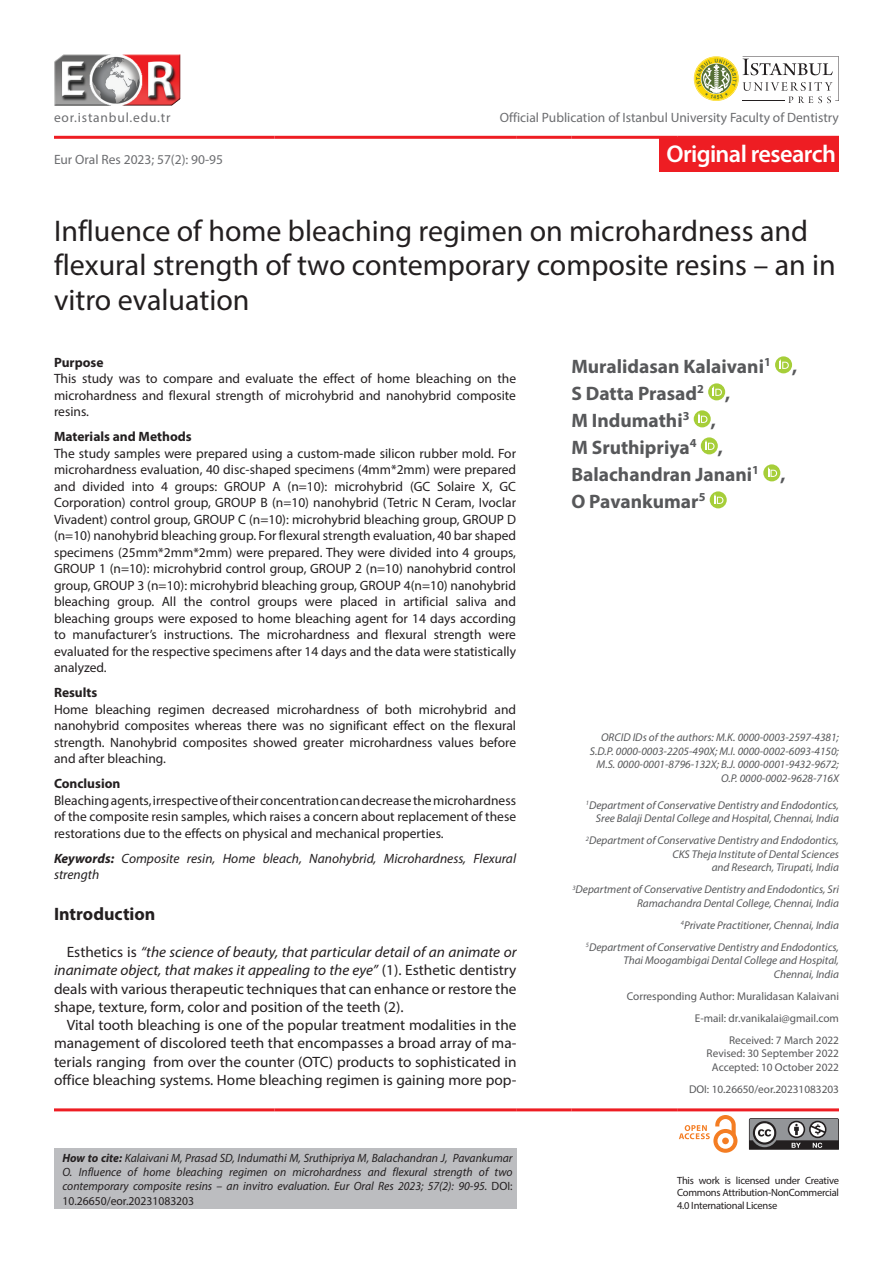
<style>
.page{position:relative;width:893px;height:1263px;background:#fff}
.page>*{position:absolute;margin:0;border:0;box-sizing:border-box;transform-origin:0 0}
.t1{font:30px/34.5px "Myriad Pro";color:#231f20}
.t2{font:600 24.3px "Myriad Pro";letter-spacing:-.025em;color:#fff}
.t3{font:700 19.5px/27px "Myriad Pro";color:#57585a}
.t4{font:700 18px "Myriad Pro";color:#231f20}
.t5{font:15px/18.3px "Myriad Pro";color:#231f20;text-align:justify}
.t6{font:13.5px/16.5px "Myriad Pro";color:#231f20;text-align:justify}
.t7{font:13.5px "Myriad Pro";color:#6c6d70}
.t8{font:italic 13.5px/16.5px "Myriad Pro";color:#231f20}
.t9{font:700 13.5px "Myriad Pro";color:#231f20}
.t10{font:13.5px "Myriad Pro";letter-spacing:.06em;color:#6c6d70}
.t11{font:italic 12px/14.4px "Myriad Pro";color:#231f20;text-align:justify}
.t12{font:italic 11.25px/13.5px "Myriad Pro";color:#57585a;text-align:right}
.t13{font:11.25px/22px "Myriad Pro";color:#57585a;text-align:right}
.t14{font:10.5px/12.6px "Myriad Pro";letter-spacing:-.025em;color:#231f20;text-align:justify}
.s1{font-weight:700}
.s2{font-style:italic}
.s3{font-style:normal}
</style>
<div class="page">
<div style="left:659px;top:137px;width:180px;height:34px;background:#ee1d23"></div>
<div style="left:54px;top:1148px;width:463px;height:61px;background:#bcbdc0"></div>
<hr style="left:54px;top:136px;width:220px;height:3px;background:#ee1d23">
<hr style="left:274px;top:136px;width:243px;height:3px;background:#ee1d23">
<hr style="left:517px;top:136px;width:54px;height:3px;background:#ee1d23">
<hr style="left:571px;top:136px;width:88px;height:3px;background:#ee1d23">
<hr style="left:659px;top:136px;width:18px;height:3px;background:#ee1d23">
<hr style="left:677px;top:136px;width:162px;height:3px;background:#ee1d23">
<hr style="left:571px;top:1108px;width:88px;height:3px;background:#ee1d23">
<hr style="left:659px;top:1108px;width:18px;height:3px;background:#ee1d23">
<hr style="left:677px;top:1108px;width:162px;height:3px;background:#ee1d23">
<hr style="left:54px;top:1108px;width:220px;height:3px;background:#ee1d23">
<hr style="left:274px;top:1108px;width:243px;height:3px;background:#ee1d23">
<hr style="left:517px;top:1108px;width:54px;height:3px;background:#ee1d23">
<img style="left:54px;top:54px;width:127px;height:51px">
<svg style="left:694px;top:56px;width:145px;height:47px"></svg>
<svg style="left:775px;top:356px;width:17px;height:17px"></svg>
<svg style="left:780px;top:360px;width:9px;height:9px"></svg>
<svg style="left:708px;top:383px;width:17px;height:17px"></svg>
<svg style="left:713px;top:387px;width:9px;height:9px"></svg>
<div style="left:694px;top:410px;width:17px;height:17px;background:#a6ce39;border-radius:50%"></div>
<svg style="left:698px;top:414px;width:9px;height:9px"></svg>
<div style="left:701px;top:437px;width:17px;height:17px;background:#a6ce39;border-radius:50%"></div>
<svg style="left:705px;top:441px;width:9px;height:9px"></svg>
<div style="left:763px;top:464px;width:17px;height:17px;background:#a6ce39;border-radius:50%"></div>
<svg style="left:768px;top:468px;width:9px;height:9px"></svg>
<div style="left:710px;top:491px;width:17px;height:17px;background:#a6ce39;border-radius:50%"></div>
<svg style="left:714px;top:495px;width:9px;height:9px"></svg>
<svg style="left:749px;top:1118px;width:90px;height:32px;background:#787779"></svg>
<svg style="left:679px;top:1115px;width:58px;height:38px"></svg>
<p class="t10" style="left:54px;top:110px;width:118px">eor.istanbul.edu.tr</p>
<p class="t7" style="left:500px;top:110px;width:341px">Official Publication of Istanbul University Faculty of Dentistry</p>
<p class="t7" style="left:54px;top:152px;width:171px">Eur Oral Res 2023; 57(2): 90-95</p>
<h2 class="t2" style="left:666px;top:138px;width:171px">Original research</h2>
<h1 class="t1" style="left:54px;top:213px;width:783px">Influence of home bleaching regimen on microhardness and flexural strength of two contemporary composite resins – an in vitro evaluation</h1>
<p class="t9" style="left:54px;top:353px;width:51px">Purpose</p>
<p class="t6" style="left:54px;top:370px;width:464px">This study was to compare and evaluate the effect of home bleaching on the microhardness and flexural strength of microhybrid and nanohybrid composite resins.</p>
<p class="t9" style="left:54px;top:428px;width:139px">Materials and Methods</p>
<p class="t6" style="left:54px;top:444px;width:464px">The study samples were prepared using a custom-made silicon rubber mold. For microhardness evaluation, 40 disc-shaped specimens (4mm*2mm) were prepared and divided into 4 groups: GROUP A (n=10): microhybrid (GC Solaire X, GC Corporation) control group, GROUP B (n=10) nanohybrid (Tetric N Ceram, Ivoclar Vivadent) control group, GROUP C (n=10): microhybrid bleaching group, GROUP D (n=10) nanohybrid bleaching group. For flexural strength evaluation, 40 bar shaped specimens (25mm*2mm*2mm) were prepared. They were divided into 4 groups, GROUP 1 (n=10): microhybrid control group, GROUP 2 (n=10) nanohybrid control group, GROUP 3 (n=10): microhybrid bleaching group, GROUP 4(n=10) nanohybrid bleaching group. All the control groups were placed in artificial saliva and bleaching groups were exposed to home bleaching agent for 14 days according to manufacturer’s instructions. The microhardness and flexural strength were evaluated for the respective specimens after 14 days and the data were statistically analyzed.</p>
<p class="t9" style="left:54px;top:684px;width:45px">Results</p>
<p class="t6" style="left:54px;top:700px;width:464px">Home bleaching regimen decreased microhardness of both microhybrid and nanohybrid composites whereas there was no significant effect on the flexural strength. Nanohybrid composites showed greater microhardness values before and after bleaching.</p>
<p class="t9" style="left:54px;top:775px;width:68px">Conclusion</p>
<p class="t6" style="left:54px;top:791px;width:464px">Bleaching agents, irrespective of their concentration can decrease the microhardness of the composite resin samples, which raises a concern about replacement of these restorations due to the effects on physical and mechanical properties.</p>
<p class="t8" style="left:54px;top:849px;width:464px"><span class="s1">Keywords:</span> Composite resin, Home bleach, Nanohybrid, Microhardness, Flexural strength</p>
<h3 class="t4" style="left:54px;top:902px;width:103px">Introduction</h3>
<p class="t5" style="left:54px;top:942px;width:464px;text-indent:13px">Esthetics is <span class="s2">“the science of beauty, that particular detail of an animate or inanimate object, that makes it appealing to the eye”</span> (1). Esthetic dentistry deals with various therapeutic techniques that can enhance or restore the shape, texture, form, color and position of the teeth (2).</p>
<p class="t5" style="left:54px;top:1016px;width:464px;text-indent:13px">Vital tooth bleaching is one of the popular treatment modalities in the management of discolored teeth that encompasses a broad array of ma&shy;terials ranging from over the counter (OTC) products to sophisticated in office bleaching systems. Home bleaching regimen is gaining more pop-</p>
<p class="t11" style="left:63px;top:1150px;width:452px"><span class="s1">How to cite:</span> Kalaivani M, Prasad SD, Indumathi M, Sruthipriya M, Balachandran J, Pavankumar O. Influence of home bleaching regimen on microhardness and flexural strength of two contemporary composite resins – an invitro evaluation. Eur Oral Res 2023; 57(2): 90-95. <span class="s3">DOI:<br>10.26650/eor.20231083203</span></p>
<h3 class="t3" style="left:571px;top:353px;width:227px">Muralidasan Kalaivani<sup>1</sup> ,<br>S Datta Prasad<sup>2</sup> ,<br>M Indumathi<sup>3</sup> ,<br>M Sruthipriya<sup>4</sup> ,<br>Balachandran Janani<sup>1</sup> ,<br>O Pavankumar<sup>5</sup></h3>
<p class="t12" style="left:590px;top:731px;width:251px">ORCID IDs of the authors: M.K. 0000-0003-2597-4381; S.D.P. 0000-0003-2205-490X; M.I. 0000-0002-6093-4150; M.S. 0000-0001-8796-132X; B.J. 0000-0001-9432-9672; O.P. 0000-0002-9628-716X</p>
<p class="t12" style="left:586px;top:798px;width:255px"><sup>1</sup>Department of Conservative Dentistry and Endodontics,<br>Sree Balaji Dental College and Hospital, Chennai, India</p>
<p class="t12" style="left:586px;top:834px;width:255px"><sup>2</sup>Department of Conservative Dentistry and Endodontics,<br>CKS Theja Institute of Dental Sciences<br>and Research, Tirupati, India</p>
<p class="t12" style="left:572px;top:883px;width:268px"><sup>3</sup>Department of Conservative Dentistry and Endodontics, Sri<br>Ramachandra Dental College, Chennai, India</p>
<p class="t12" style="left:586px;top:914px;width:255px;line-height:22px"><sup>4</sup>Private Practitioner, Chennai, India<br><sup>5</sup>Department of Conservative Dentistry and Endodontics,</p>
<p class="t12" style="left:623px;top:954px;width:217px">Thai Moogambigai Dental College and Hospital,<br>Chennai, India</p>
<p class="t13" style="left:627px;top:985px;width:214px">Corresponding Author: Muralidasan Kalaivani<br>E-mail: dr.vanikalai@gmail.com<br>Received: 7 March 2022</p>
<p class="t13" style="left:707px;top:1047px;width:134px;line-height:13.5px;text-align:center">Revised: 30 September 2022<br>Accepted: 10 October 2022</p>
<p class="t13" style="left:689px;top:1078px;width:151px">DOI: 10.26650/eor.20231083203</p>
<p class="t14" style="left:677px;top:1174px;width:163px">This work is licensed under Creative Commons Attribution-NonCommercial 4.0 International License</p>
</div>
